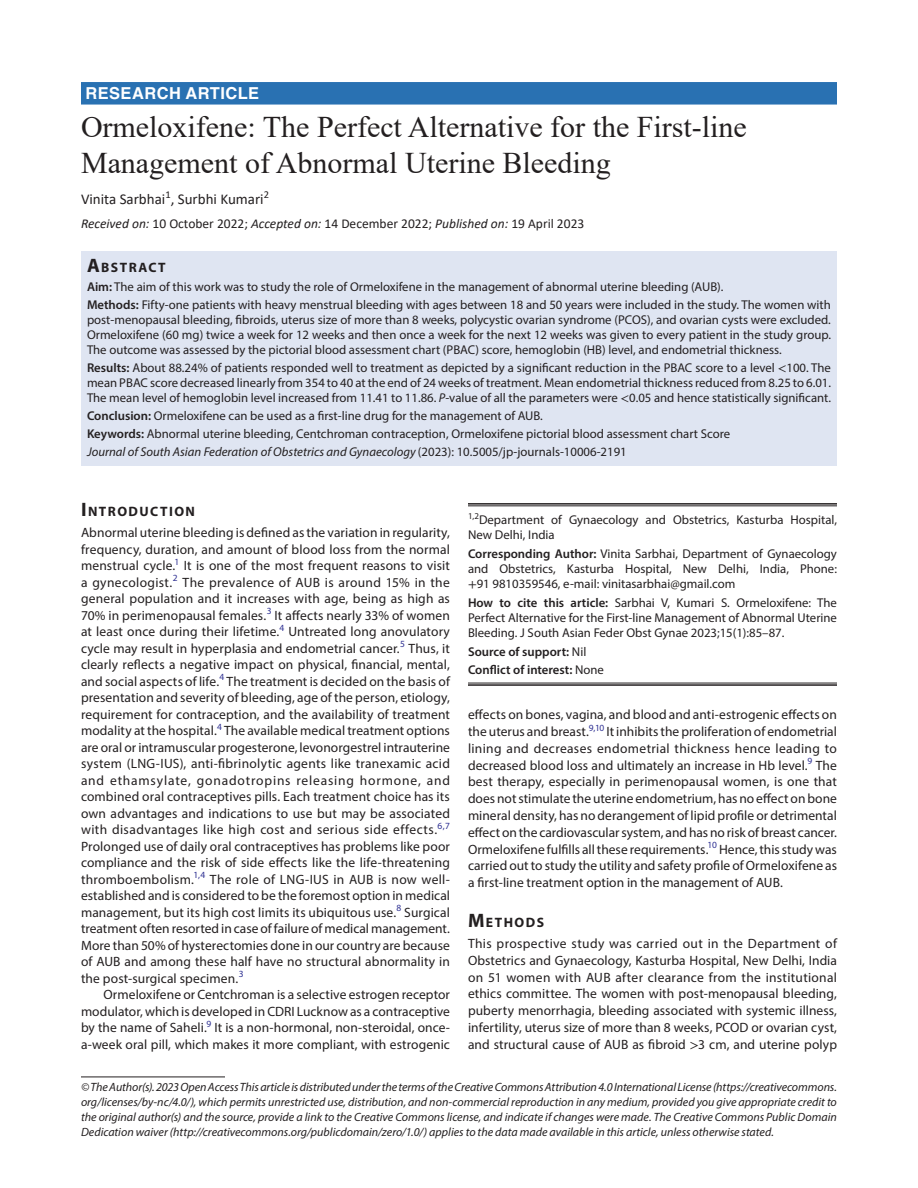
<style>
.page{position:relative;width:918px;height:1188px;background:#fff}
.page>*{position:absolute;margin:0;border:0;box-sizing:border-box;transform-origin:0 0}
.t1{font:30px/36px "Times New Roman";color:#231f20}
.ArticleType{font:700 16.5px "Helvetica LT Std";letter-spacing:.025em;color:#fff}
.AuthorName{font:15px "Calibri";color:#231f20}
.Head-1-first{font:700 13.65px "Myriad Pro";letter-spacing:.105em;color:#231f20}
.AbstractTitle{font:700 13.65px "Myriad Pro";letter-spacing:.105em;color:#231f20}
.Head-1{font:700 13.65px "Myriad Pro";letter-spacing:.105em;color:#231f20}
.Para-NoIndent{font:13.5px/16.5px "Myriad Pro";letter-spacing:.005em;color:#231f20;text-align:justify}
.Para-Indent{font:13.5px/16.8px "Myriad Pro";letter-spacing:.005em;color:#231f20;text-align:justify}
.PAS_History{font:13.5px "Calibri";color:#231f20}
.Abstract-Para-first{font:12.75px/15px "Myriad Pro";color:#231f20;text-align:justify}
.How_to_Cite{font:12.75px/15.3px "Myriad Pro";color:#231f20;text-align:justify}
.Corresponding_Author{font:12.75px/15.3px "Myriad Pro";color:#231f20;text-align:justify}
.JT_DOI{font:italic 12.75px "Myriad Pro";color:#231f20}
.Affiliation-first{font:12.75px/15.3px "Myriad Pro";color:#231f20}
.COI{font:600 12.75px "Myriad Pro";color:#231f20}
.Source{font:600 12.75px "Myriad Pro";color:#231f20}
.FootNote{font:italic 12px/15px "Myriad Pro";color:#231f20;text-align:justify}
.s1{font-style:italic}
.s2{font-size:19.5px}
.s3{font-weight:600}
.s4{font-family:"STIX General"}
.s5{font-style:normal}
.s6{font-weight:400}
</style>
<div class="page">
<div style="left:81px;top:82px;width:756px;height:23px;background:#2971b2"></div>
<div style="left:81px;top:251px;width:756px;height:26px;background:#dfe5f2"></div>
<div style="left:81px;top:276px;width:756px;height:24px;background:#dfe5f2"></div>
<div style="left:81px;top:294px;width:756px;height:69px;background:#dfe5f2"></div>
<div style="left:81px;top:357px;width:756px;height:55px;background:#dfe5f2"></div>
<div style="left:81px;top:405px;width:756px;height:24px;background:#dfe5f2"></div>
<div style="left:81px;top:423px;width:756px;height:24px;background:#dfe5f2"></div>
<div style="left:81px;top:441px;width:756px;height:24px;background:#dfe5f2"></div>
<hr style="left:81px;top:1077px;width:144px;height:1px;background:#231f20">
<hr style="left:468px;top:503px;width:369px;height:2px;background:#231f20">
<hr style="left:468px;top:506px;width:369px;height:1px;background:#231f20">
<hr style="left:468px;top:683px;width:369px;height:1px;background:#231f20">
<hr style="left:468px;top:684px;width:369px;height:2px;background:#231f20">
<p class="ArticleType" style="left:86px;top:83px;width:175px">RESEARCH ARTICLE</p>
<p class="t1" style="left:81px;top:108px;width:667px">Ormeloxifene: The Perfect Alternative for the First-line<br>Management of Abnormal Uterine Bleeding</p>
<p class="AuthorName" style="left:81px;top:189px;width:190px">Vinita Sarbhai<sup>1</sup>, Surbhi Kumari<sup>2</sup></p>
<p class="PAS_History" style="left:81px;top:214px;width:505px"><span class="s1">Received on:</span> 10 October 2022; <span class="s1">Accepted on:</span> 14 December 2022; <span class="s1">Published on:</span> 19 April 2023</p>
<p class="AbstractTitle" style="left:87px;top:258px;width:80px"><span class="s2">A</span>BSTRACT</p>
<p class="Abstract-Para-first" style="left:87px;top:279px;width:638px"><span class="s3">Aim:</span> The aim of this work was to study the role of Ormeloxifene in the management of abnormal uterine bleeding (AUB).</p>
<p class="Abstract-Para-first" style="left:87px;top:297px;width:746px"><span class="s3">Methods:</span> Fifty-one patients with heavy menstrual bleeding with ages between 18 and 50 years were included in the study. The women with post-menopausal bleeding, fibroids, uterus size of more than 8 weeks, polycystic ovarian syndrome (PCOS), and ovarian cysts were excluded.<br>Ormeloxifene (60 mg) twice a week for 12 weeks and then once a week for the next 12 weeks was given to every patient in the study group.<br>The outcome was assessed by the pictorial blood assessment chart (PBAC) score, hemoglobin (HB) level, and endometrial thickness.</p>
<p class="Abstract-Para-first" style="left:87px;top:360px;width:746px"><span class="s3">Results:</span> About 88.24% of patients responded well to treatment as depicted by a significant reduction in the PBAC score to a level <span class="s4">&lt;</span>100. The mean PBAC score decreased linearly from 354 to 40 at the end of 24 weeks of treatment. Mean endometrial thickness reduced from 8.25 to 6.01.<br>The mean level of hemoglobin level increased from 11.41 to 11.86. <span class="s1">P</span>-value of all the parameters were <span class="s4">&lt;</span>0.05 and hence statistically significant.</p>
<p class="Abstract-Para-first" style="left:87px;top:408px;width:457px"><span class="s3">Conclusion:</span> Ormeloxifene can be used as a first-line drug for the management of AUB.</p>
<p class="Abstract-Para-first" style="left:87px;top:426px;width:645px"><span class="s3">Keywords:</span> Abnormal uterine bleeding, Centchroman contraception, Ormeloxifene pictorial blood assessment chart Score</p>
<p class="JT_DOI" style="left:87px;top:444px;width:541px">Journal of South Asian Federation of Obstetrics and Gynaecology <span class="s5">(2023): 10.5005/jp-journals-10006-2191</span></p>
<p class="Head-1-first" style="left:81px;top:503px;width:116px"><span class="s2">I</span>NTRODUCTION</p>
<p class="Para-NoIndent" style="left:81px;top:524px;width:371px">Abnormal uterine bleeding is defined as the variation in regularity, frequency, duration, and amount of blood loss from the normal menstrual cycle.<sup>1</sup> It is one of the most frequent reasons to visit a gynecologist.<sup>2</sup> The prevalence of AUB is around 15% in the general population and it increases with age, being as high as 70% in perimenopausal females.<sup>3</sup> It affects nearly 33% of women at least once during their lifetime.<sup>4</sup> Untreated long anovulatory cycle may result in hyperplasia and endometrial cancer.<sup>5</sup> Thus, it clearly reflects a negative impact on physical, financial, mental, and social aspects of life.<sup>4</sup> The treatment is decided on the basis of presentation and severity of bleeding, age of the person, etiology, requirement for contraception, and the availability of treatment modality at the hospital.<sup>4</sup> The available medical treatment options are oral or intramuscular progesterone, levonorgestrel intrauterine system (LNG-IUS), anti-fibrinolytic agents like tranexamic acid and ethamsylate, gonadotropins releasing hormone, and combined oral contraceptives pills. Each treatment choice has its own advantages and indications to use but may be associated with disadvantages like high cost and serious side effects.<sup>6,7<br></sup>Prolonged use of daily oral contraceptives has problems like poor compliance and the risk of side effects like the life-threatening thromboembolism.<sup>1,4</sup> The role of LNG-IUS in AUB is now well&shy;established and is considered to be the foremost option in medical management, but its high cost limits its ubiquitous use.<sup>8</sup> Surgical treatment often resorted in case of failure of medical management.<br>More than 50% of hysterectomies done in our country are because of AUB and among these half have no structural abnormality in the post-surgical specimen.<sup>3</sup></p>
<p class="Para-Indent" style="left:81px;top:986px;width:371px;text-indent:22px">Ormeloxifene or Centchroman is a selective estrogen receptor modulator, which is developed in CDRI Lucknow as a contraceptive by the name of Saheli.<sup>9</sup> It is a non-hormonal, non-steroidal, once&shy;a-week oral pill, which makes it more compliant, with estrogenic</p>
<p class="Affiliation-first" style="left:468px;top:512px;width:371px"><sup>1,2</sup>Department of Gynaecology and Obstetrics, Kasturba Hospital,<br>New Delhi, India</p>
<p class="Corresponding_Author" style="left:468px;top:546px;width:371px"><span class="s3">Corresponding Author:</span> Vinita Sarbhai, Department of Gynaecology and Obstetrics, Kasturba Hospital, New Delhi, India, Phone: <span class="s4">+</span>91 9810359546, e-mail: vinitasarbhai@gmail.com</p>
<p class="How_to_Cite" style="left:468px;top:594px;width:371px"><span class="s3">How to cite this article:</span> Sarbhai V, Kumari S. Ormeloxifene: The Perfect Alternative for the First-line Management of Abnormal Uterine Bleeding. J South Asian Feder Obst Gynae 2023;15(1):85–87.</p>
<p class="Source" style="left:468px;top:643px;width:120px">Source of support: <span class="s6">Nil</span></p>
<p class="COI" style="left:468px;top:661px;width:137px">Conflict of interest: <span class="s6">None</span></p>
<p class="Para-Indent" style="left:468px;top:706px;width:371px">effects on bones, vagina, and blood and anti-estrogenic effects on the uterus and breast.<sup>9,10</sup> It inhibits the proliferation of endometrial lining and decreases endometrial thickness hence leading to decreased blood loss and ultimately an increase in Hb level.<sup>9</sup> The best therapy, especially in perimenopausal women, is one that does not stimulate the uterine endometrium, has no effect on bone mineral density, has no derangement of lipid profile or detrimental effect on the cardiovascular system, and has no risk of breast cancer.<br>Ormeloxifene fulfills all these requirements.<sup>10</sup> Hence, this study was carried out to study the utility and safety profile of Ormeloxifene as a first-line treatment option in the management of AUB.</p>
<p class="Head-1" style="left:468px;top:913px;width:78px"><span class="s2">M</span>ETHODS</p>
<p class="Para-NoIndent" style="left:468px;top:935px;width:371px">This prospective study was carried out in the Department of Obstetrics and Gynaecology, Kasturba Hospital, New Delhi, India on 51 women with AUB after clearance from the institutional ethics committee. The women with post-menopausal bleeding, puberty menorrhagia, bleeding associated with systemic illness, infertility, uterus size of more than 8 weeks, PCOD or ovarian cyst, and structural cause of AUB as fibroid <span class="s4">&gt;</span>3 cm, and uterine polyp</p>
<p class="FootNote" style="left:81px;top:1079px;width:758px">© The Author(s). 2023 Open Access This article is distributed under the terms of the Creative Commons Attribution 4.0 International License (https://creativecommons. org/licenses/by-nc/4.0/), which permits unrestricted use, distribution, and non-commercial reproduction in any medium, provided you give appropriate credit to the original author(s) and the source, provide a link to the Creative Commons license, and indicate if changes were made. The Creative Commons Public Domain Dedication waiver (http://creativecommons.org/publicdomain/zero/1.0/) applies to the data made available in this article, unless otherwise stated.</p>
</div>
